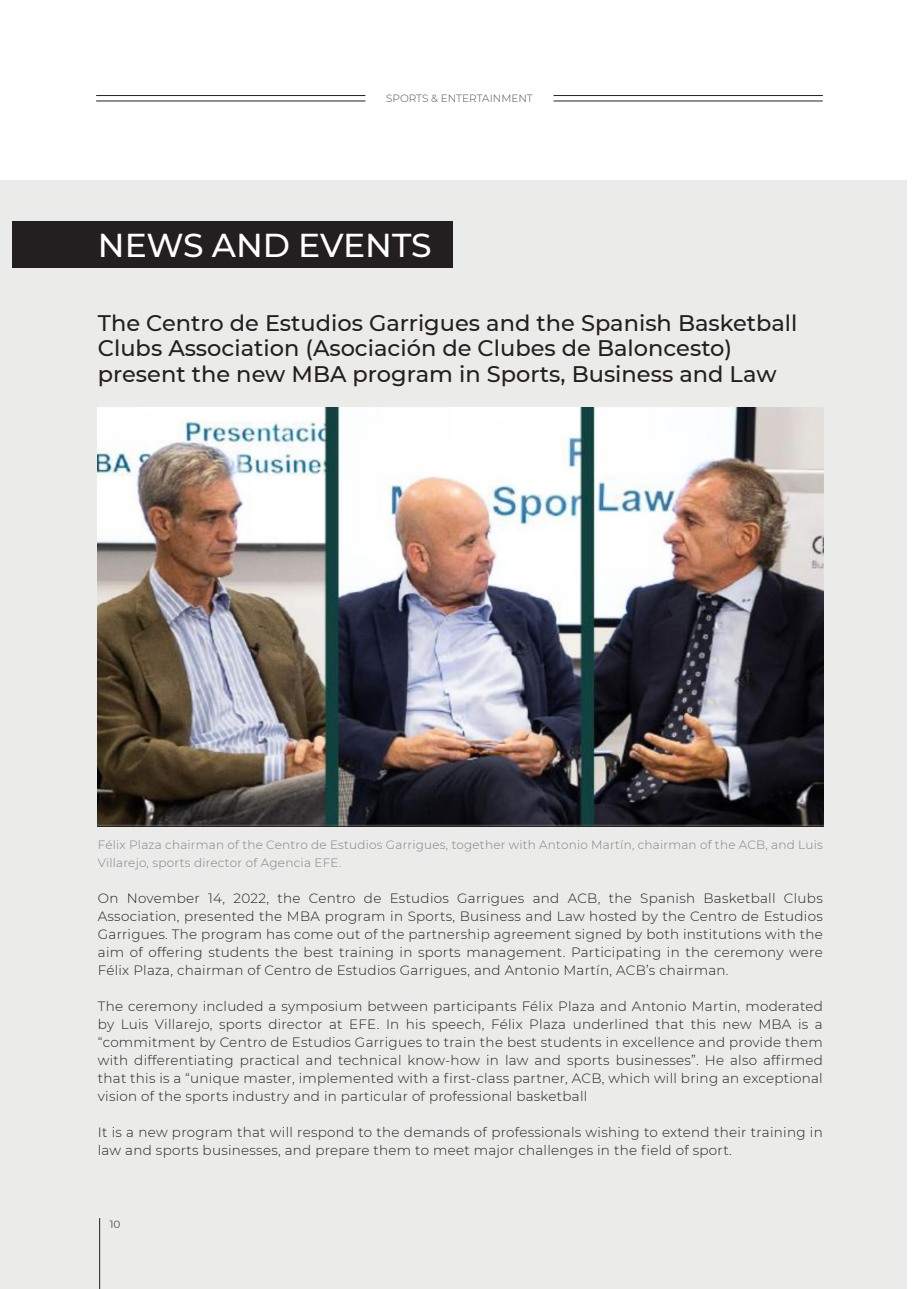
<style>
.page{position:relative;width:919px;height:1289px;background:#fff}
.page>*{position:absolute;margin:0;border:0;box-sizing:border-box;transform-origin:0 0}
.t1{font:500 33px "Montserrat";letter-spacing:-.005em;color:#fff}
.t2{font:500 22.5px/25.5px "Montserrat";color:#231f20}
.t3{font:300 13.5px/18px "Montserrat";letter-spacing:.02em;color:#231f20;text-align:justify}
.t4{font:300 12px/18px "Montserrat";letter-spacing:.02em;color:#7d8183}
.t5{font:300 10.5px "Montserrat";color:#4b4c4d}
.t6{font:10.5px "Montserrat";color:#4b4c4d}
</style>
<div class="page">
<hr style="left:96px;top:101px;width:269px;height:1px;background:#231f20">
<hr style="left:96px;top:95px;width:269px;height:1px;background:#231f20">
<hr style="left:553px;top:101px;width:269px;height:1px;background:#231f20">
<hr style="left:553px;top:95px;width:269px;height:1px;background:#231f20">
<div style="left:0;top:181px;width:906px;height:1107px;background:#ebebea"></div>
<div style="left:13px;top:222px;width:440px;height:46px;background:#231f20"></div>
<img style="left:98px;top:407px;width:725px;height:419px">
<hr style="left:99px;top:1217px;width:1px;height:71px;background:#231f20">
<p class="t5" style="left:386px;top:91px;width:148px">SPORTS &amp; ENTERTAINMENT</p>
<p class="t1" style="left:98px;top:222px;width:335px">NEWS AND EVENTS</p>
<p class="t2" style="left:98px;top:309px;width:701px">The Centro de Estudios Garrigues and the Spanish Basketball<br>Clubs Association (Asociación de Clubes de Baloncesto) present the new MBA program in Sports, Business and Law</p>
<p class="t4" style="left:98px;top:835px;width:726px">Félix Plaza chairman of the Centro de Estudios Garrigues, together with Antonio Martín, chairman of the ACB, and Luis<br>Villarejo, sports director of Agencia EFE.</p>
<p class="t3" style="left:98px;top:889px;width:726px">On November 14, 2022, the Centro de Estudios Garrigues and ACB, the Spanish Basketball Clubs Association, presented the MBA program in Sports, Business and Law hosted by the Centro de Estudios Garrigues. The program has come out of the partnership agreement signed by both institutions with the aim of offering students the best training in sports management. Participating in the ceremony were Félix Plaza, chairman of Centro de Estudios Garrigues, and Antonio Martín, ACB’s chairman.</p>
<p class="t3" style="left:98px;top:997px;width:726px">The ceremony included a symposium between participants Félix Plaza and Antonio Martin, moderated by Luis Villarejo, sports director at EFE. In his speech, Félix Plaza underlined that this new MBA is a “commitment by Centro de Estudios Garrigues to train the best students in excellence and provide them with differentiating practical and technical know-how in law and sports businesses”. He also affirmed that this is a “unique master, implemented with a first-class partner, ACB, which will bring an exceptional vision of the sports industry and in particular of professional basketball</p>
<p class="t3" style="left:98px;top:1123px;width:726px">It is a new program that will respond to the demands of professionals wishing to extend their training in law and sports businesses, and prepare them to meet major challenges in the field of sport.</p>
<p class="t6" style="left:110px;top:1217px;width:12px">10</p>
</div>
